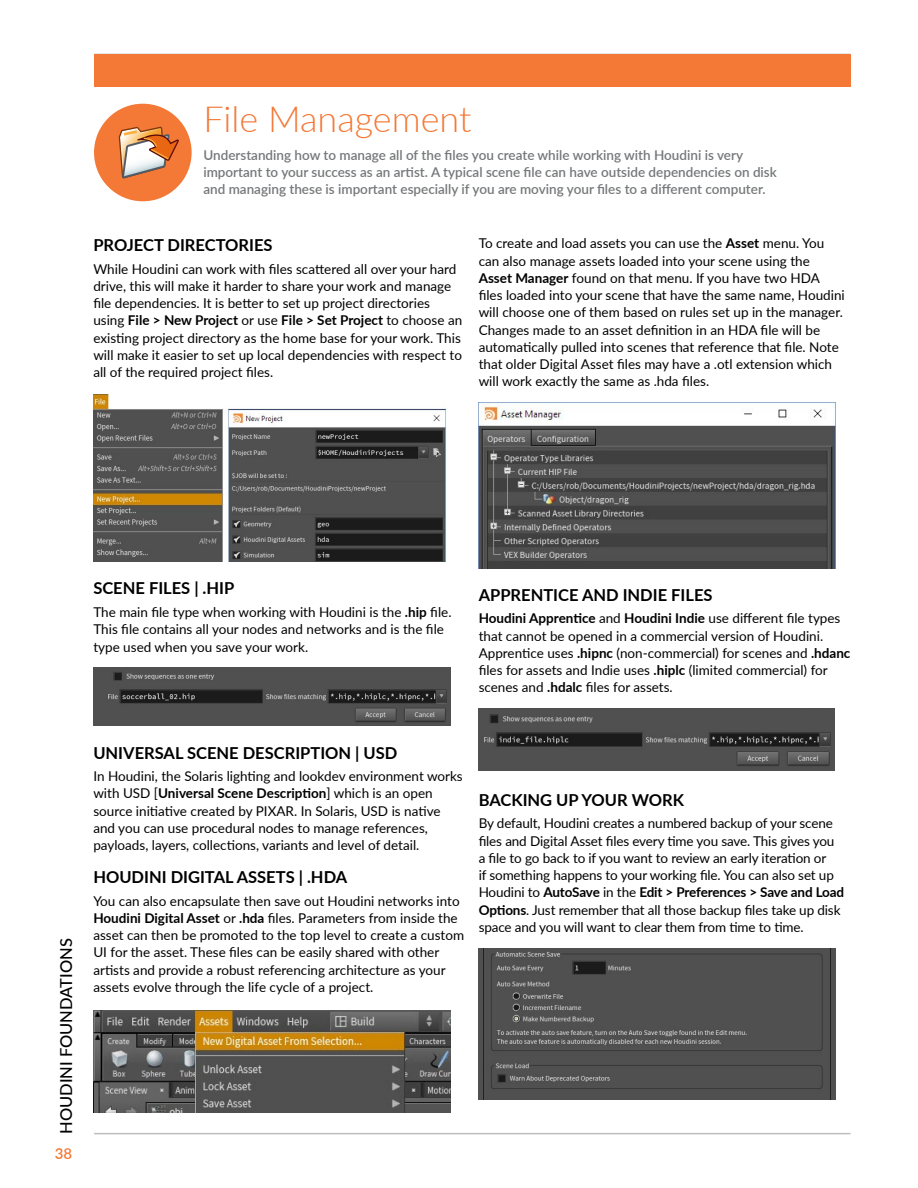
<style>
.page{position:relative;width:918px;height:1188px;background:#fff}
.page>*{position:absolute;margin:0;border:0;box-sizing:border-box;transform-origin:0 0}
.t1{font:300 36px "Lato";color:#f47836}
.t2{font:700 16.5px "Lato";color:#000}
.t3{font:500 16.5px "Lato";color:#000}
.t4{font:600 15px "Lato";color:#f47836}
.t5{font:13.5px/17.2px "Lato";color:#000}
.t6{font:600 13.5px/17.2px "Lato";color:#757779}
.s1{font-weight:700}
</style>
<div class="page">
<hr style="left:94px;top:1133px;width:757px;height:1px;background:#bcbec0">
<hr style="left:94px;top:54px;width:757px;height:1px;background:#bcbec0">
<div style="left:94px;top:54px;width:756px;height:32px;background:#f47836"></div>
<div style="left:94px;top:104px;width:98px;height:97px;background:#f47836;border-radius:50%"></div>
<svg style="left:119px;top:127px;width:60px;height:51px"></svg>
<img style="left:93px;top:394px;width:353px;height:168px">
<img style="left:93px;top:668px;width:358px;height:58px">
<img style="left:93px;top:1010px;width:358px;height:102px">
<img style="left:479px;top:403px;width:357px;height:165px">
<img style="left:479px;top:709px;width:356px;height:61px">
<img style="left:479px;top:948px;width:357px;height:151px">
<h1 class="t1" style="left:203px;top:94px;width:269px">File Management</h1>
<p class="t6" style="left:203px;top:145px;width:575px">Understanding how to manage all of the files you create while working with Houdini is very important to your success as an artist. A typical scene file can have outside dependencies on disk and managing these is important especially if you are moving your files to a different computer.</p>
<p class="t2" style="left:93px;top:233px;width:181px">PROJECT DIRECTORIES</p>
<p class="t5" style="left:93px;top:259px;width:370px">While Houdini can work with files scattered all over your hard drive, this will make it harder to share your work and manage file dependencies. It is better to set up project directories using <span class="s1">File &gt; New Project</span> or use <span class="s1">File &gt; Set Project</span> to choose an existing project directory as the home base for your work. This will make it easier to set up local dependencies with respect to all of the required project files.</p>
<p class="t5" style="left:479px;top:234px;width:368px">To create and load assets you can use the <span class="s1">Asset</span> menu. You can also manage assets loaded into your scene using the <span class="s1">Asset Manager</span> found on that menu. If you have two HDA files loaded into your scene that have the same name, Houdini will choose one of them based on rules set up in the manager.<br>Changes made to an asset definition in an HDA file will be automatically pulled into scenes that reference that file. Note that older Digital Asset files may have a .otl extension which will work exactly the same as .hda files.</p>
<p class="t3" style="left:54px;top:1134px;width:197px;rotate:-90deg">HOUDINI FOUNDATIONS</p>
<p class="t4" style="left:55px;top:1143px;width:19px">38</p>
<p class="t2" style="left:93px;top:576px;width:142px">SCENE FILES | .HIP</p>
<p class="t5" style="left:93px;top:603px;width:360px">The main file type when working with Houdini is the <span class="s1">.hip</span> file.<br>This file contains all your nodes and networks and is the file type used when you save your work.</p>
<p class="t2" style="left:479px;top:583px;width:235px">APPRENTICE AND INDIE FILES</p>
<p class="t5" style="left:479px;top:609px;width:373px"><span class="s1">Houdini Apprentice</span> and <span class="s1">Houdini Indie</span> use different file types that cannot be opened in a commercial version of Houdini.<br>Apprentice uses <span class="s1">.hipnc</span> (non-commercial) for scenes and <span class="s1">.hdanc </span>files for assets and Indie uses <span class="s1">.hiplc</span> (limited commercial) for scenes and <span class="s1">.hdalc</span> files for assets.</p>
<p class="t2" style="left:93px;top:740px;width:306px">UNIVERSAL SCENE DESCRIPTION | USD</p>
<p class="t5" style="left:93px;top:767px;width:371px">In Houdini, the Solaris lighting and lookdev environment works with USD [<span class="s1">Universal Scene Description</span>] which is an open source initiative created by PIXAR. In Solaris, USD is native and you can use procedural nodes to manage references, payloads, layers, collections, variants and level of detail.</p>
<p class="t2" style="left:93px;top:865px;width:255px">HOUDINI DIGITAL ASSETS | .HDA</p>
<p class="t5" style="left:93px;top:891px;width:372px">You can also encapsulate then save out Houdini networks into <span class="s1">Houdini Digital Asset</span> or <span class="s1">.hda</span> files. Parameters from inside the asset can then be promoted to the top level to create a custom UI for the asset. These files can be easily shared with other artists and provide a robust referencing architecture as your assets evolve through the life cycle of a project.</p>
<p class="t2" style="left:479px;top:788px;width:207px">BACKING UP YOUR WORK</p>
<p class="t5" style="left:479px;top:814px;width:367px">By default, Houdini creates a numbered backup of your scene files and Digital Asset files every time you save. This gives you a file to go back to if you want to review an early iteration or<br>if something happens to your working file. You can also set up Houdini to <span class="s1">AutoSave</span> in the <span class="s1">Edit &gt; Preferences &gt; Save and Load Options</span>. Just remember that all those backup files take up disk space and you will want to clear them from time to time.</p>
</div>
